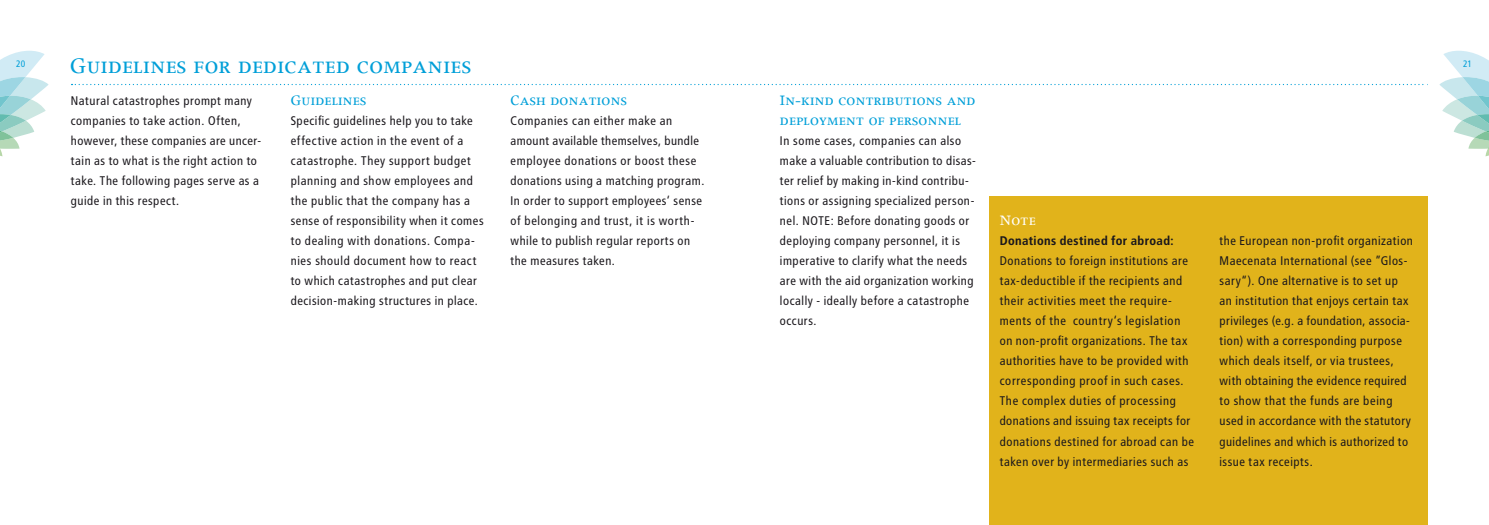
<style>
.page{position:relative;width:1489px;height:525px;background:#fff}
.page>*{position:absolute;margin:0;border:0;box-sizing:border-box;transform-origin:0 0}
.t1{font:25px "Apollo MT SC";letter-spacing:.02em;color:#009fd8}
.t2{font:16.25px/20px "Apollo MT SC";letter-spacing:.02em;color:#009fd8}
.t3{font:16.25px "Apollo MT SC";color:#fff}
.t4{font:12.5px/20px "Transit Print OT";letter-spacing:.005em;color:#1a171c}
.t5{font:12.5px "Transit Print OT Bld";letter-spacing:.01em;color:#1a171c}
.t6{font:9.38px "Transit Print OT";color:#009fd8}
</style>
<div class="page">
<div style="left:988px;top:196px;width:445px;height:328px;background:#e1b31b"></div>
<svg style="left:71px;top:84px;width:1357px;height:1px"></svg>
<div style="left:1428px;top:0;width:60px;height:524px;background:#fff"></div>
<svg style="left:0;top:51px;width:49px;height:105px"></svg>
<svg style="left:1439px;top:51px;width:49px;height:105px"></svg>
<h1 class="t1" style="left:70px;top:53px;width:402px">Guidelines for dedicated companies</h1>
<p class="t4" style="left:71px;top:91px;width:192px">Natural catastrophes prompt many companies to take action. Often, however, these companies are uncer&shy;tain as to what is the right action to take. The following pages serve as a guide in this respect.</p>
<h2 class="t2" style="left:291px;top:91px;width:77px">Guidelines</h2>
<p class="t6" style="left:16px;top:58px;width:11px">20</p>
<p class="t6" style="left:1462px;top:58px;width:11px">21</p>
<h2 class="t2" style="left:510px;top:91px;width:118px">Cash donations</h2>
<p class="t4" style="left:510px;top:111px;width:196px">Companies can either make an amount available themselves, bundle employee donations or boost these donations using a matching program.<br>In order to support employees‘ sense of belonging and trust, it is worth&shy;while to publish regular reports on the measures taken.</p>
<h2 class="t2" style="left:780px;top:91px;width:197px">In-kind contributions and deployment of personnel</h2>
<p class="t4" style="left:780px;top:131px;width:198px">In some cases, companies can also make a valuable contribution to disas&shy;ter relief by making in-kind contribu&shy;tions or assigning specialized person&shy;nel. NOTE: Before donating goods or deploying company personnel, it is imperative to clarify what the needs are with the aid organization working locally - ideally before a catastrophe occurs.</p>
<p class="t4" style="left:291px;top:111px;width:195px">Specific guidelines help you to take effective action in the event of a catastrophe. They support budget planning and show employees and the public that the company has a sense of responsibility when it comes to dealing with donations. Compa&shy;nies should document how to react to which catastrophes and put clear decision-making structures in place.</p>
<h2 class="t3" style="left:999px;top:212px;width:37px">Note</h2>
<p class="t5" style="left:999px;top:233px;width:175px">Donations destined for abroad:</p>
<p class="t4" style="left:999px;top:251px;width:196px">Donations to foreign institutions are tax-deductible if the recipients and their activities meet the require&shy;ments of the country‘s legislation on non-profit organizations. The tax authorities have to be provided with corresponding proof in such cases.<br>The complex duties of processing donations and issuing tax receipts for donations destined for abroad can be taken over by intermediaries such as</p>
<p class="t4" style="left:1219px;top:231px;width:195px">the European non-profit organization Maecenata International (see ”Glos&shy;sary“). One alternative is to set up an institution that enjoys certain tax privileges (e.g. a foundation, associa&shy;tion) with a corresponding purpose which deals itself, or via trustees, with obtaining the evidence required to show that the funds are being used in accordance with the statutory guidelines and which is authorized to issue tax receipts.</p>
</div>
